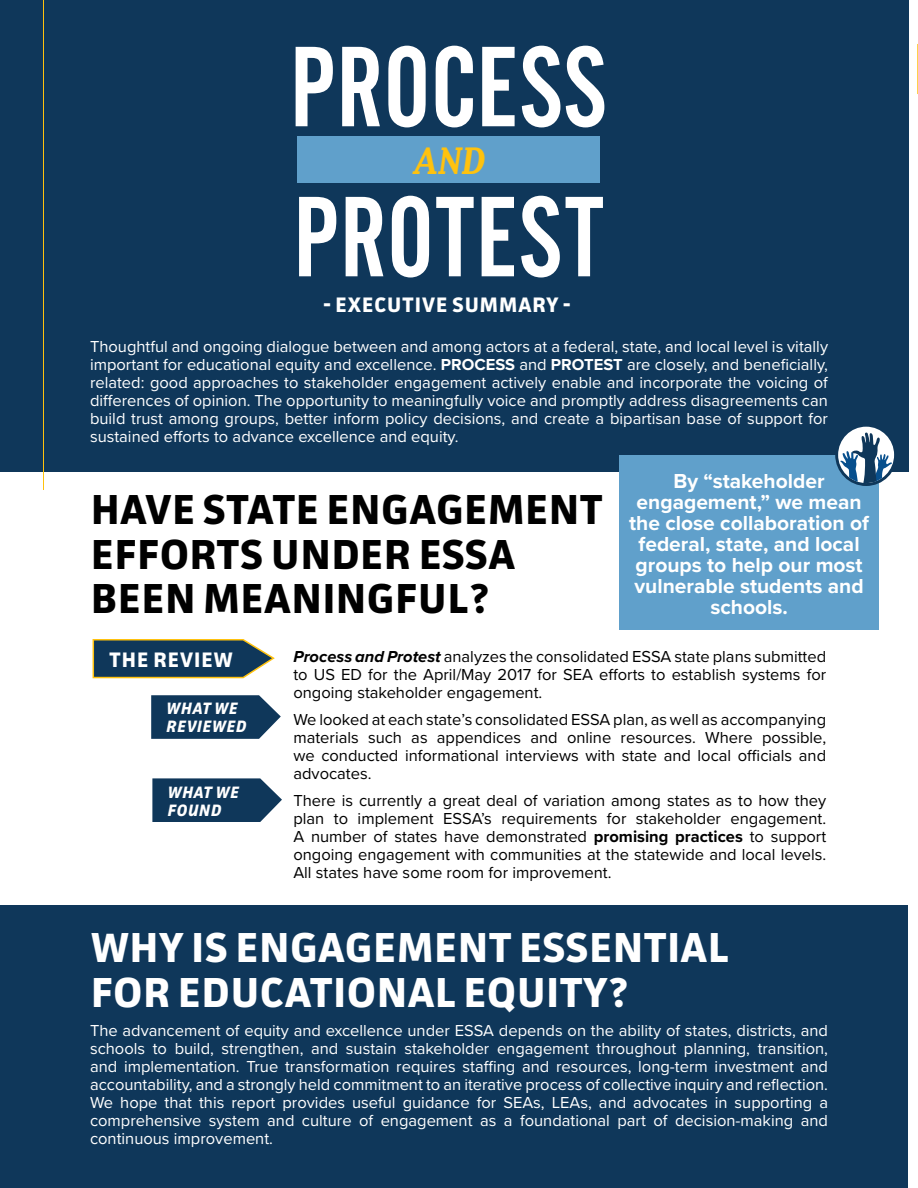
<style>
.page{position:relative;width:918px;height:1188px;background:#fff}
.page>*{position:absolute;margin:0;border:0;box-sizing:border-box;transform-origin:0 0}
.t1{font:700 42px/45px "Facit";letter-spacing:.025em;color:#000}
.t2{font:700 42px/45px "Facit";letter-spacing:.025em;color:#fff}
.t3{font:700 37.5px "Matrix II Script OT";color:#ffc20e}
.t4{font:700 21px/21px "Proxima Nova";color:#fff;text-align:center}
.t5{font:700 21px "Facit";letter-spacing:.05em;color:#fff}
.t6{font:16.5px/18px "Proxima Nova";color:#fff;text-align:justify}
.t7{font:16.5px/18px "Proxima Nova";color:#000;text-align:justify}
.t8{font:italic 700 16.5px/18px "Facit";letter-spacing:.05em;color:#fff}
.s1{font-weight:700}
.s2{font-weight:700;font-style:italic}
</style>
<div class="page">
<div style="left:0;top:0;width:909px;height:472px;background:#0f375a"></div>
<div style="left:0;top:905px;width:907px;height:283px;background:#0f375a"></div>
<svg style="left:296px;top:47px;width:37px;height:79px"></svg>
<svg style="left:342px;top:47px;width:38px;height:79px"></svg>
<svg style="left:388px;top:46px;width:38px;height:81px"></svg>
<svg style="left:436px;top:46px;width:37px;height:81px"></svg>
<svg style="left:482px;top:47px;width:33px;height:79px"></svg>
<svg style="left:522px;top:46px;width:38px;height:81px"></svg>
<svg style="left:566px;top:46px;width:38px;height:81px"></svg>
<svg style="left:299px;top:197px;width:37px;height:79px"></svg>
<svg style="left:346px;top:197px;width:37px;height:79px"></svg>
<svg style="left:392px;top:196px;width:37px;height:82px"></svg>
<svg style="left:436px;top:197px;width:38px;height:79px"></svg>
<svg style="left:482px;top:197px;width:32px;height:79px"></svg>
<svg style="left:521px;top:196px;width:39px;height:82px"></svg>
<svg style="left:566px;top:197px;width:37px;height:79px"></svg>
<div style="left:297px;top:137px;width:303px;height:46px;background:#60a0cb"></div>
<div style="left:619px;top:455px;width:260px;height:175px;background:#60a0cb"></div>
<svg style="left:92px;top:639px;width:183px;height:40px;background:#3c5765"></svg>
<svg style="left:151px;top:695px;width:130px;height:44px;background:#254969"></svg>
<svg style="left:152px;top:778px;width:130px;height:44px;background:#254a69"></svg>
<svg style="left:917px;top:44px;width:1px;height:50px"></svg>
<svg style="left:835px;top:424px;width:62px;height:62px"></svg>
<div style="left:838px;top:427px;width:56px;height:56px;background:#fff;border-radius:50%"></div>
<svg style="left:840px;top:432px;width:52px;height:51px"></svg>
<h2 class="t3" style="left:414px;top:138px;width:72px">AND</h2>
<p class="t5" style="left:324px;top:292px;width:248px">- EXECUTIVE SUMMARY -</p>
<p class="t6" style="left:90px;top:337px;width:740px">Thoughtful and ongoing dialogue between and among actors at a federal, state, and local level is vitally important for educational equity and excellence. <span class="s1">PROCESS</span> and <span class="s1">PROTEST</span> are closely, and beneficially, related: good approaches to stakeholder engagement actively enable and incorporate the voicing of differences of opinion. The opportunity to meaningfully voice and promptly address disagreements can build trust among groups, better inform policy decisions, and create a bipartisan base of support for sustained efforts to advance excellence and equity.</p>
<h1 class="t1" style="left:91px;top:486px;width:513px">HAVE STATE ENGAGEMENT<br>EFFORTS UNDER ESSA<br>BEEN MEANINGFUL?</h1>
<p class="t4" style="left:629px;top:470px;width:241px">By “stakeholder engagement,” we mean the close collaboration of federal, state, and local groups to help our most vulnerable students and schools.</p>
<p class="t5" style="left:110px;top:646px;width:125px">THE REVIEW</p>
<p class="t8" style="left:167px;top:699px;width:81px">WHAT WE<br>REVIEWED</p>
<p class="t8" style="left:168px;top:782px;width:73px">WHAT WE<br>FOUND</p>
<p class="t7" style="left:293px;top:647px;width:534px"><span class="s2">Process and Protest</span> analyzes the consolidated ESSA state plans submitted to US ED for the April/May 2017 for SEA efforts to establish systems for ongoing stakeholder engagement.</p>
<p class="t7" style="left:293px;top:710px;width:534px">We looked at each state’s consolidated ESSA plan, as well as accompanying materials such as appendices and online resources. Where possible, we conducted informational interviews with state and local officials and advocates.</p>
<p class="t7" style="left:293px;top:791px;width:534px">There is currently a great deal of variation among states as to how they plan to implement ESSA’s requirements for stakeholder engagement.<br>A number of states have demonstrated <span class="s1">promising practices</span> to support ongoing engagement with communities at the statewide and local levels.<br>All states have some room for improvement.</p>
<h1 class="t2" style="left:91px;top:924px;width:639px">WHY IS ENGAGEMENT ESSENTIAL<br>FOR EDUCATIONAL EQUITY?</h1>
<p class="t6" style="left:90px;top:1021px;width:740px">The advancement of equity and excellence under ESSA depends on the ability of states, districts, and schools to build, strengthen, and sustain stakeholder engagement throughout planning, transition, and implementation. True transformation requires staffing and resources, long-term investment and accountability, and a strongly held commitment to an iterative process of collective inquiry and reflection.<br>We hope that this report provides useful guidance for SEAs, LEAs, and advocates in supporting a comprehensive system and culture of engagement as a foundational part of decision-making and continuous improvement.</p>
</div>
